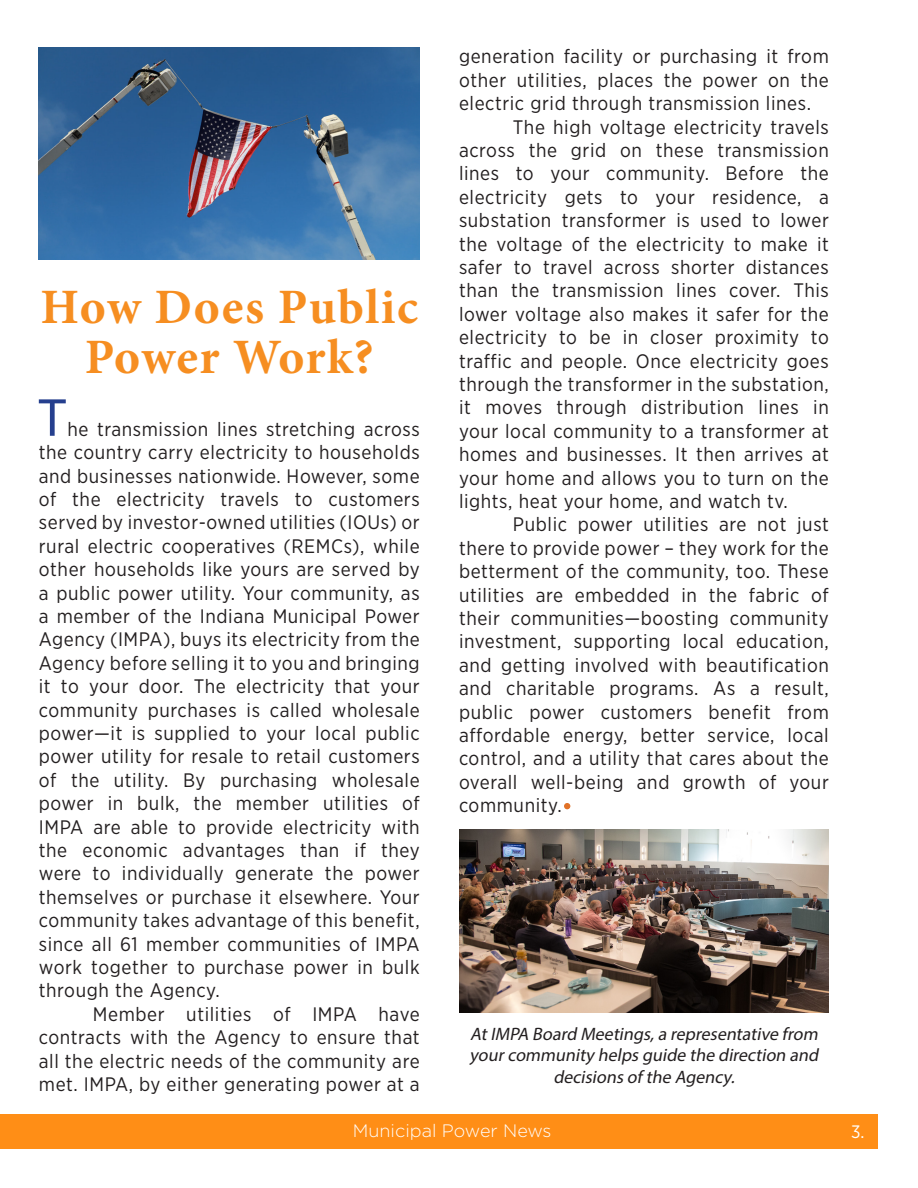
<style>
.page{position:relative;width:918px;height:1188px;background:#fff}
.page>*{position:absolute;margin:0;border:0;box-sizing:border-box;transform-origin:0 0}
.t1{font:54px "Myriad Pro";color:#253f8e}
.t2{font:700 49.5px/49.5px "Minion Pro";letter-spacing:.025em;color:#f68e21;text-align:center}
.t3{font:19.5px/23.4px "Gotham Narrow";letter-spacing:.03em;color:#231f20;text-align:justify}
.t4{font:italic 18px/21.6px "Myriad Pro";color:#231f20;text-align:center}
.t5{font:300 18px "Gotham";color:#fff}
.t6{font:18px "Gotham Narrow";color:#fff}
</style>
<div class="page">
<img style="left:459px;top:829px;width:370px;height:184px">
<div style="left:0;top:1115px;width:878px;height:34px;background:#ff8e16"></div>
<svg style="left:564px;top:803px;width:6px;height:6px"></svg>
<img style="left:39px;top:48px;width:381px;height:211px">
<p class="t2" style="left:41px;top:282px;width:379px">How Does Public<br>Power Work?</p>
<p class="t1" style="left:39px;top:384px;width:28px">T</p>
<p class="t3" style="left:39px;top:417px;width:382px;text-indent:28px">he transmission lines stretching across the country carry electricity to households and businesses nationwide. However, some of the electricity travels to customers served by investor-owned utilities (IOUs) or rural electric cooperatives (REMCs), while other households like yours are served by a public power utility. Your community, as a member of the Indiana Municipal Power Agency (IMPA), buys its electricity from the Agency before selling it to you and bringing it to your door. The electricity that your community purchases is called wholesale power—it is supplied to your local public power utility for resale to retail customers of the utility. By purchasing wholesale power in bulk, the member utilities of IMPA are able to provide electricity with the economic advantages than if they were to individually generate the power themselves or purchase it elsewhere. Your community takes advantage of this benefit, since all 61 member communities of IMPA work together to purchase power in bulk through the Agency.</p>
<p class="t3" style="left:39px;top:1002px;width:382px;text-indent:54px">Member utilities of IMPA have contracts with the Agency to ensure that all the electric needs of the community are met. IMPA, by either generating power at a</p>
<p class="t3" style="left:459px;top:44px;width:371px">generation facility or purchasing it from other utilities, places the power on the electric grid through transmission lines.</p>
<p class="t3" style="left:459px;top:115px;width:371px;text-indent:54px">The high voltage electricity travels across the grid on these transmission lines to your community. Before the electricity gets to your residence, a substation transformer is used to lower the voltage of the electricity to make it safer to travel across shorter distances than the transmission lines cover. This lower voltage also makes it safer for the electricity to be in closer proximity to traffic and people. Once electricity goes through the transformer in the substation, it moves through distribution lines in your local community to a transformer at homes and businesses. It then arrives at your home and allows you to turn on the lights, heat your home, and watch tv.</p>
<p class="t3" style="left:459px;top:512px;width:371px;text-indent:54px">Public power utilities are not just there to provide power – they work for the betterment of the community, too. These utilities are embedded in the fabric of their communities—boosting community investment, supporting local education, and getting involved with beautification and charitable programs. As a result, public power customers benefit from affordable energy, better service, local control, and a utility that cares about the overall well-being and growth of your community.</p>
<p class="t4" style="left:470px;top:1022px;width:354px">AtIMPA Board Meetings,a representative from yourcommunity helps guide the direction and decisions of the Agency.</p>
<p class="t5" style="left:353px;top:1119px;width:200px">Municipal Power News</p>
<p class="t6" style="left:851px;top:1120px;width:15px">3.</p>
</div>
